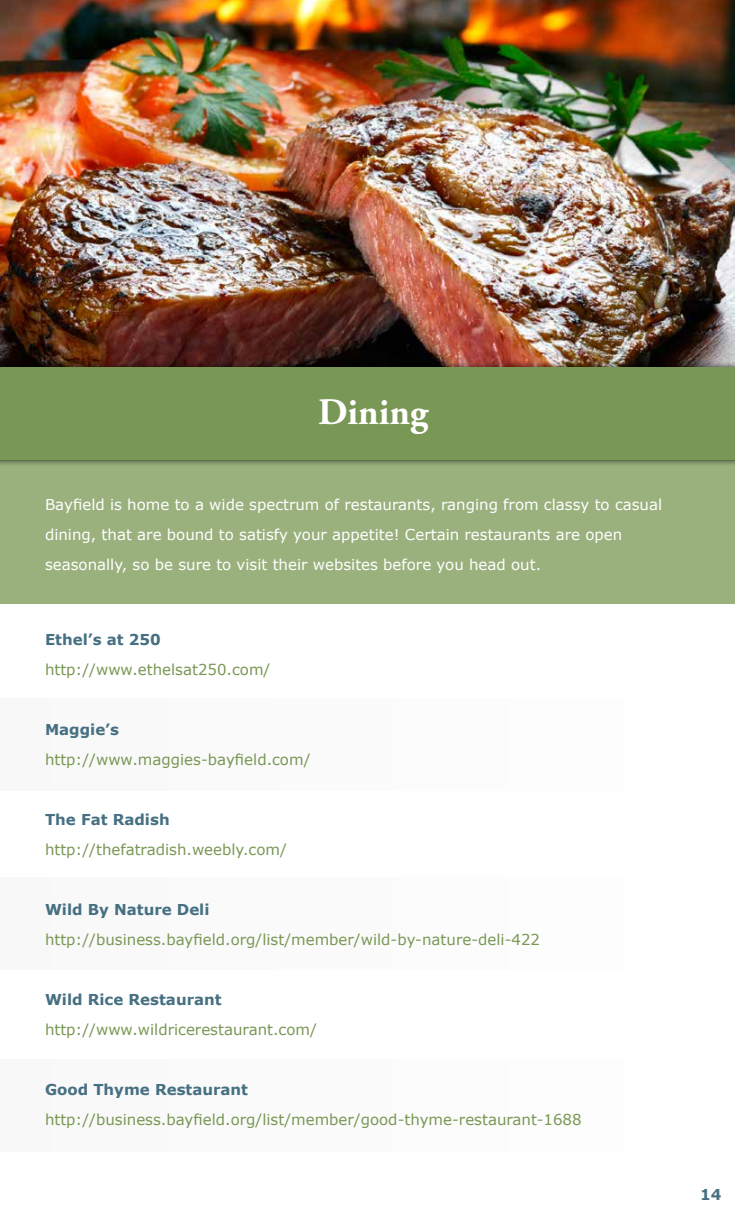
<style>
.page{position:relative;width:735px;height:1230px;background:#fff}
.page>*{position:absolute;margin:0;border:0;box-sizing:border-box;transform-origin:0 0}
.t1{font:700 37.5px "Adobe Garamond Pro";color:#fff}
.t2{font:15px "Verdana";color:#799754}
.t3{font:15px/30px "Verdana";color:#fff}
.t4{font:700 15px "Verdana";color:#467082}
</style>
<div class="page">
<div style="left:0;top:699px;width:735px;height:92px;background:#f5f5f5"></div>
<div style="left:0;top:878px;width:735px;height:92px;background:#f5f5f5"></div>
<div style="left:0;top:1059px;width:735px;height:93px;background:#f5f5f5"></div>
<div style="left:0;top:460px;width:735px;height:144px;background:#9ab17e"></div>
<img style="left:0;top:0;width:735px;height:361px">
<div style="left:0;top:361px;width:735px;height:106px;background:#000;opacity:.75"></div>
<div style="left:0;top:367px;width:735px;height:93px;background:#799755"></div>
<h1 class="t1" style="left:318px;top:390px;width:111px">Dining</h1>
<p class="t3" style="left:45px;top:490px;width:619px">Bayfield is home to a wide spectrum of restaurants, ranging from classy to casual dining, that are bound to satisfy your appetite! Certain restaurants are open seasonally, so be sure to visit their websites before you head out.</p>
<p class="t4" style="left:45px;top:630px;width:117px">Ethel’s at 250</p>
<p class="t2" style="left:45px;top:660px;width:227px">http://www.ethelsat250.com/</p>
<p class="t4" style="left:45px;top:720px;width:76px">Maggie’s</p>
<p class="t2" style="left:45px;top:750px;width:267px">http://www.maggies-bayfield.com/</p>
<p class="t4" style="left:45px;top:810px;width:126px">The Fat Radish</p>
<p class="t2" style="left:45px;top:840px;width:243px">http://thefatradish.weebly.com/</p>
<p class="t4" style="left:45px;top:900px;width:166px">Wild By Nature Deli</p>
<p class="t2" style="left:45px;top:930px;width:497px">http://business.bayfield.org/list/member/wild-by-nature-deli-422</p>
<p class="t4" style="left:45px;top:990px;width:178px">Wild Rice Restaurant</p>
<p class="t2" style="left:45px;top:1020px;width:273px">http://www.wildricerestaurant.com/</p>
<p class="t4" style="left:45px;top:1080px;width:205px">Good Thyme Restaurant</p>
<p class="t2" style="left:45px;top:1110px;width:538px">http://business.bayfield.org/list/member/good-thyme-restaurant-1688</p>
<p class="t4" style="left:700px;top:1185px;width:23px">14</p>
</div>
